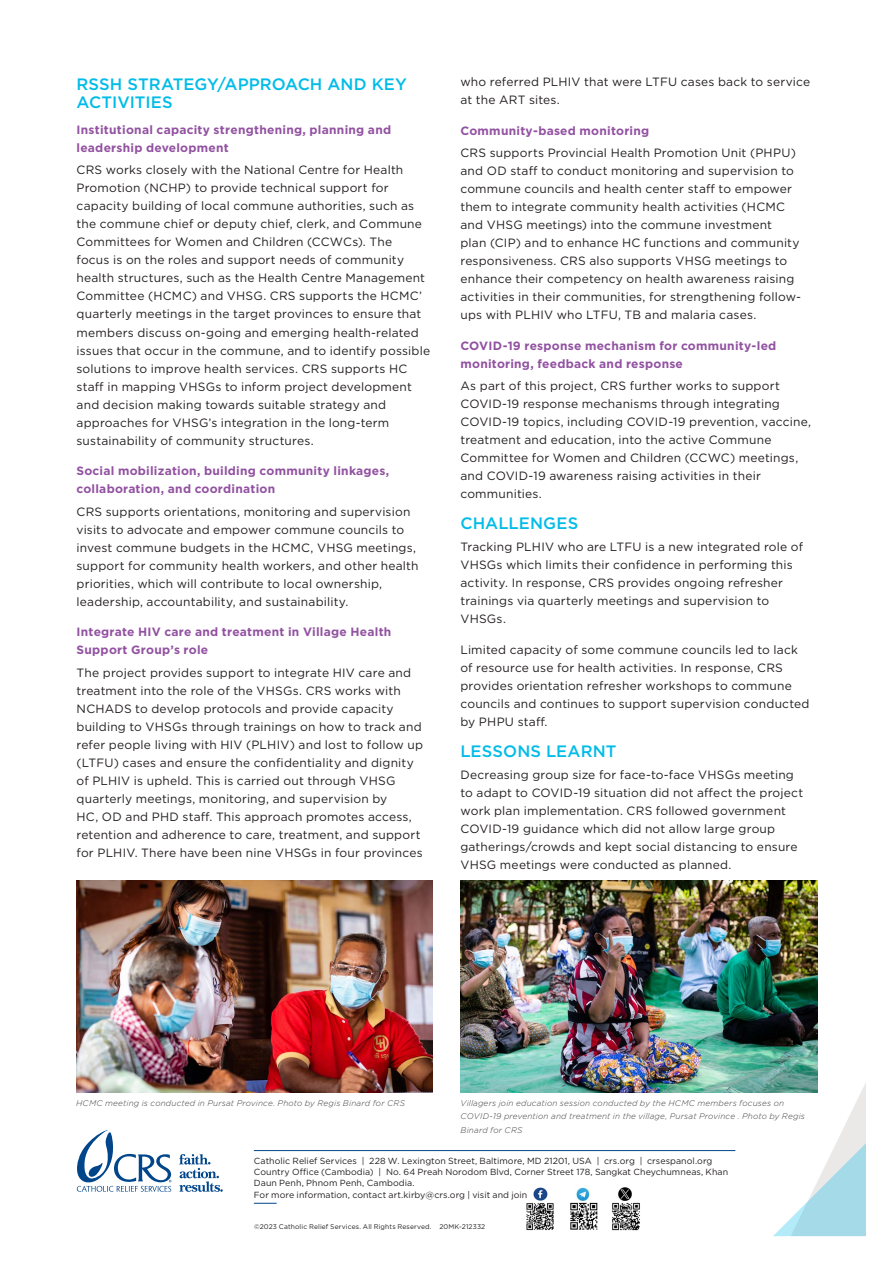
<style>
.page{position:relative;width:893px;height:1263px;background:#fff}
.page>*{position:absolute;margin:0;border:0;box-sizing:border-box;transform-origin:0 0}
.Body_copy_9pt{font:500 16.5px/18px "Gotham";letter-spacing:.005em;color:#02bce8}
.Body_copy_9pt-2{font:12px/18px "Gotham";letter-spacing:.015em;color:#231f20}
.Body_copy_9pt-3{font:700 12px/18px "Gotham";letter-spacing:.02em;color:#9252a1}
.CRS___Contact_info{font:8.85px/11.4px "Gotham";letter-spacing:.005em;color:#231f20}
.Nested_style_-_photo_caption___credit{font:italic 300 8.25px/13.5px "Gotham";letter-spacing:.02em;color:#3e3e3f}
.Copyright___job{font:6.75px "Gotham";letter-spacing:.015em;color:#231f20}
</style>
<div class="page">
<img style="left:76px;top:880px;width:790px;height:357px">
<p class="Body_copy_9pt" style="left:77px;top:75px;width:332px">RSSH STRATEGY/APPROACH AND KEY<br>ACTIVITIES</p>
<p class="Body_copy_9pt-3" style="left:77px;top:121px;width:316px">Institutional capacity strengthening, planning and leadership development</p>
<p class="Body_copy_9pt-2" style="left:77px;top:161px;width:355px">CRS works closely with the National Centre for Health Promotion (NCHP) to provide technical support for capacity building of local commune authorities, such as the commune chief or deputy chief, clerk, and Commune Committees for Women and Children (CCWCs). The<br>focus is on the roles and support needs of community health structures, such as the Health Centre Management Committee (HCMC) and VHSG. CRS supports the HCMC’ quarterly meetings in the target provinces to ensure that members discuss on-going and emerging health-related issues that occur in the commune, and to identify possible solutions to improve health services. CRS supports HC staff in mapping VHSGs to inform project development and decision making towards suitable strategy and approaches for VHSG’s integration in the long-term sustainability of community structures.</p>
<p class="Body_copy_9pt-3" style="left:77px;top:462px;width:314px">Social mobilization, building community linkages, collaboration, and coordination</p>
<p class="Body_copy_9pt-2" style="left:77px;top:502px;width:343px">CRS supports orientations, monitoring and supervision visits to advocate and empower commune councils to invest commune budgets in the HCMC, VHSG meetings, support for community health workers, and other health priorities, which will contribute to local ownership, leadership, accountability, and sustainability.</p>
<p class="Body_copy_9pt-3" style="left:77px;top:623px;width:316px">Integrate HIV care and treatment in Village Health<br>Support Group’s role</p>
<p class="Body_copy_9pt-2" style="left:77px;top:663px;width:348px">The project provides support to integrate HIV care and treatment into the role of the VHSGs. CRS works with NCHADS to develop protocols and provide capacity building to VHSGs through trainings on how to track and refer people living with HIV (PLHIV) and lost to follow up (LTFU) cases and ensure the confidentiality and dignity of PLHIV is upheld. This is carried out through VHSG quarterly meetings, monitoring, and supervision by<br>HC, OD and PHD staff. This approach promotes access, retention and adherence to care, treatment, and support for PLHIV. There have been nine VHSGs in four provinces</p>
<p class="Body_copy_9pt-2" style="left:460px;top:73px;width:351px">who referred PLHIV that were LTFU cases back to service at the ART sites.</p>
<p class="Body_copy_9pt-3" style="left:460px;top:122px;width:190px">Community-based monitoring</p>
<p class="Body_copy_9pt-2" style="left:460px;top:144px;width:342px">CRS supports Provincial Health Promotion Unit (PHPU) and OD staff to conduct monitoring and supervision to commune councils and health center staff to empower them to integrate community health activities (HCMC and VHSG meetings) into the commune investment plan (CIP) and to enhance HC functions and community responsiveness. CRS also supports VHSG meetings to enhance their competency on health awareness raising activities in their communities, for strengthening follow&shy;ups with PLHIV who LTFU, TB and malaria cases.</p>
<p class="Body_copy_9pt-3" style="left:460px;top:337px;width:317px">COVID-19 response mechanism for community-led monitoring, feedback and response</p>
<p class="Body_copy_9pt-2" style="left:460px;top:377px;width:352px">As part of this project, CRS further works to support COVID-19 response mechanisms through integrating COVID-19 topics, including COVID-19 prevention, vaccine, treatment and education, into the active Commune Committee for Women and Children (CCWC) meetings, and COVID-19 awareness raising activities in their communities.</p>
<p class="Body_copy_9pt" style="left:460px;top:514px;width:119px">CHALLENGES</p>
<p class="Body_copy_9pt-2" style="left:460px;top:538px;width:344px">Tracking PLHIV who are LTFU is a new integrated role of VHSGs which limits their confidence in performing this activity. In response, CRS provides ongoing refresher trainings via quarterly meetings and supervision to VHSGs.</p>
<p class="Body_copy_9pt-2" style="left:460px;top:640px;width:351px">Limited capacity of some commune councils led to lack of resource use for health activities. In response, CRS provides orientation refresher workshops to commune councils and continues to support supervision conducted by PHPU staff.</p>
<p class="Body_copy_9pt" style="left:460px;top:742px;width:158px">LESSONS LEARNT</p>
<p class="Body_copy_9pt-2" style="left:460px;top:765px;width:344px">Decreasing group size for face-to-face VHSGs meeting to adapt to COVID-19 situation did not affect the project work plan implementation. CRS followed government COVID-19 guidance which did not allow large group gatherings/crowds and kept social distancing to ensure VHSG meetings were conducted as planned.</p>
<p class="Nested_style_-_photo_caption___credit" style="left:76px;top:1096px;width:330px">HCMC meeting is conducted in Pursat Province. Photo by Regis Binard for CRS</p>
<p class="Nested_style_-_photo_caption___credit" style="left:460px;top:1096px;width:346px">Villagers join education session conducted by the HCMC members focuses on<br>COVID-19 prevention and treatment in the village, Pursat Province . Photo by Regis<br>Binard for CRS</p>
<p class="CRS___Contact_info" style="left:254px;top:1154px;width:476px">Catholic Relief Services | 228 W. Lexington Street, Baltimore, MD 21201, USA | crs.org | crsespanol.org Country Office (Cambodia) | No. 64 Preah Norodom Blvd, Corner Street 178, Sangkat Cheychumneas, Khan Daun Penh, Phnom Penh, Cambodia.<br>For more information, contact art.kirby@crs.org | visit and join</p>
<p class="Copyright___job" style="left:254px;top:1222px;width:233px">©2023 Catholic Relief Services. All Rights Reserved. 20MK-212332</p>
</div>
